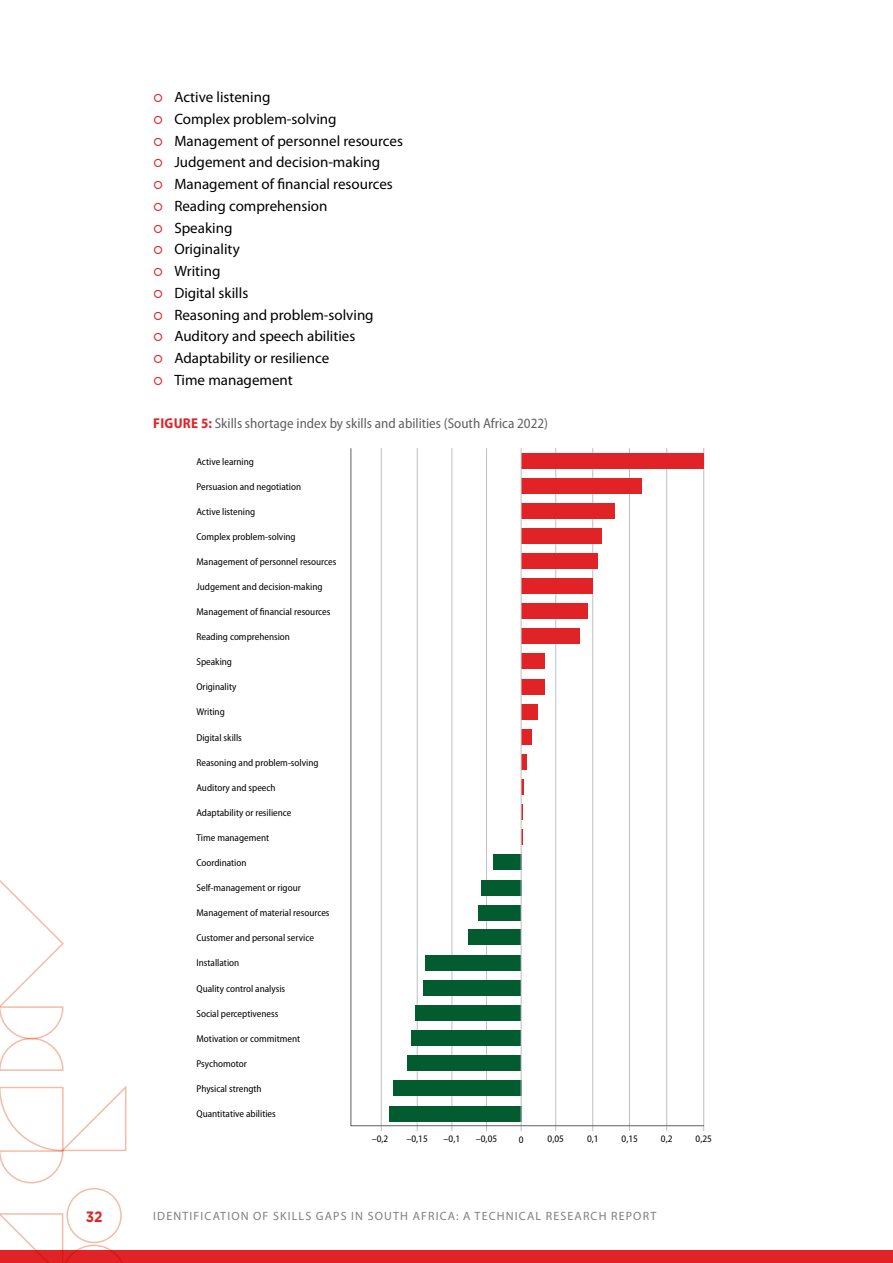
<style>
.page{position:relative;width:893px;height:1263px;background:#fff}
.page>*{position:absolute;margin:0;border:0;box-sizing:border-box;transform-origin:0 0}
.t1{font:15px "Myriad Pro";color:#000}
.t2{font:15px "Gotham HTF Bold 2";color:#df2326;scale:.9 1}
.FIGURE_TABLE_CAPTION___RED{font:semi-condensed 14.25px "Myriad Pro";color:#5f6062}
.t3{font:12px "Myriad Pro";letter-spacing:.095em;color:#7d7f82}
.t4{font:semi-condensed 10.5px "Myriad Pro";color:#5f6062}
.t5{font:semi-condensed 9.9px "Myriad Pro";color:#000}
.s1{font-weight:700;color:#df2326}
.s2{font-weight:700;color:#ef4923}
</style>
<div class="page">
<div style="left:0;top:1250px;width:892px;height:13px;background:#df2326"></div>
<svg style="left:0;top:1085px;width:127px;height:99px"></svg>
<svg style="left:0;top:880px;width:64px;height:191px"></svg>
<svg style="left:0;top:1213px;width:123px;height:50px"></svg>
<div style="left:66px;top:1188px;width:56px;height:55px;border:2px solid #f4bca7;border-radius:50%"></div>
<hr style="left:381px;top:448px;width:1px;height:683px;background:#bdbfc1">
<hr style="left:417px;top:448px;width:1px;height:683px;background:#bdbfc1">
<hr style="left:452px;top:448px;width:1px;height:683px;background:#bdbfc1">
<hr style="left:486px;top:448px;width:1px;height:683px;background:#bdbfc1">
<hr style="left:555px;top:448px;width:1px;height:683px;background:#bdbfc1">
<hr style="left:592px;top:448px;width:1px;height:683px;background:#bdbfc1">
<hr style="left:629px;top:448px;width:1px;height:683px;background:#bdbfc1">
<hr style="left:666px;top:448px;width:1px;height:683px;background:#bdbfc1">
<hr style="left:703px;top:448px;width:1px;height:683px;background:#bdbfc1">
<hr style="left:521px;top:448px;width:1px;height:683px;background:#bdbfc1">
<svg style="left:350px;top:448px;width:355px;height:678px"></svg>
<p class="t1" style="left:174px;top:88px;width:98px">Active listening</p>
<p class="t1" style="left:174px;top:110px;width:164px">Complex problem-solving</p>
<p class="t1" style="left:174px;top:131px;width:230px">Management of personnel resources</p>
<p class="t1" style="left:174px;top:153px;width:207px">Judgement and decision-making</p>
<p class="t1" style="left:174px;top:175px;width:220px">Management of fi nancial resources</p>
<p class="t1" style="left:174px;top:197px;width:155px">Reading comprehension</p>
<p class="t1" style="left:174px;top:218px;width:60px">Speaking</p>
<p class="t1" style="left:174px;top:240px;width:67px">Originality</p>
<p class="t1" style="left:174px;top:262px;width:48px">Writing</p>
<p class="t1" style="left:174px;top:284px;width:75px">Digital skills</p>
<p class="t1" style="left:174px;top:305px;width:201px">Reasoning and problem-solving</p>
<p class="t1" style="left:174px;top:327px;width:183px">Auditory and speech abilities</p>
<p class="t1" style="left:174px;top:349px;width:156px">Adaptability or resilience</p>
<p class="t1" style="left:174px;top:371px;width:120px">Time management</p>
<p class="FIGURE_TABLE_CAPTION___RED" style="left:153px;top:416px;width:396px"><span class="s1">FIGURE 5:</span> Skills shortage index by skills and abilities (South Africa 2022)</p>
<p class="t4" style="left:242px;top:412px;width:256px"><span class="s2">FIGURE 5:</span> Skills shortage index by skills and abilities (SA-2022)</p>
<p class="t5" style="left:196px;top:456px;width:59px">Active learning</p>
<p class="t5" style="left:196px;top:481px;width:106px">Persuasion and negotiation</p>
<p class="t5" style="left:196px;top:506px;width:60px">Active listening</p>
<p class="t5" style="left:196px;top:531px;width:101px">Complex problem-solving</p>
<p class="t5" style="left:196px;top:556px;width:141px">Management of personnel resources</p>
<p class="t5" style="left:196px;top:581px;width:128px">Judgement and decision-making</p>
<p class="t5" style="left:196px;top:606px;width:135px">Management of financial resources</p>
<p class="t5" style="left:196px;top:631px;width:95px">Reading comprehension</p>
<p class="t5" style="left:196px;top:657px;width:37px">Speaking</p>
<p class="t5" style="left:196px;top:682px;width:42px">Originality</p>
<p class="t5" style="left:196px;top:707px;width:30px">Writing</p>
<p class="t5" style="left:196px;top:732px;width:47px">Digital skills</p>
<p class="t5" style="left:196px;top:757px;width:124px">Reasoning and problem-solving</p>
<p class="t5" style="left:196px;top:782px;width:81px">Auditory and speech</p>
<p class="t5" style="left:196px;top:807px;width:96px">Adaptability or resilience</p>
<p class="t5" style="left:196px;top:832px;width:74px">Time management</p>
<p class="t5" style="left:196px;top:857px;width:52px">Coordination</p>
<p class="t5" style="left:196px;top:882px;width:106px">Self-management or rigour</p>
<p class="t5" style="left:196px;top:907px;width:135px">Management of material resources</p>
<p class="t5" style="left:196px;top:933px;width:119px">Customer and personal service</p>
<p class="t5" style="left:196px;top:958px;width:44px">Installation</p>
<p class="t5" style="left:196px;top:983px;width:90px">Quality control analysis</p>
<p class="t5" style="left:196px;top:1008px;width:83px">Social perceptiveness</p>
<p class="t5" style="left:196px;top:1033px;width:105px">Motivation or commitment</p>
<p class="t5" style="left:196px;top:1058px;width:52px">Psychomotor</p>
<p class="t5" style="left:196px;top:1083px;width:67px">Physical strength</p>
<p class="t5" style="left:196px;top:1108px;width:81px">Quantitative abilities</p>
<p class="t5" style="left:372px;top:1134px;width:18px">–0,2</p>
<p class="t5" style="left:406px;top:1134px;width:23px">–0,15</p>
<p class="t5" style="left:444px;top:1134px;width:18px">–0,1</p>
<p class="t5" style="left:476px;top:1134px;width:23px">–0,05</p>
<p class="t5" style="left:519px;top:1134px;width:6px">0</p>
<p class="t5" style="left:548px;top:1134px;width:18px">0,05</p>
<p class="t5" style="left:587px;top:1134px;width:13px">0,1</p>
<p class="t5" style="left:622px;top:1134px;width:18px">0,15</p>
<p class="t5" style="left:661px;top:1134px;width:13px">0,2</p>
<p class="t5" style="left:696px;top:1134px;width:18px">0,25</p>
<h1 class="t2" style="left:86px;top:1207px;width:20px">32</h1>
<p class="t3" style="left:153px;top:1209px;width:505px">IDENTIFICATION OF SKILLS GAPS IN SOUTH AFRICA: A TECHNICAL RESEARCH REPORT</p>
</div>
